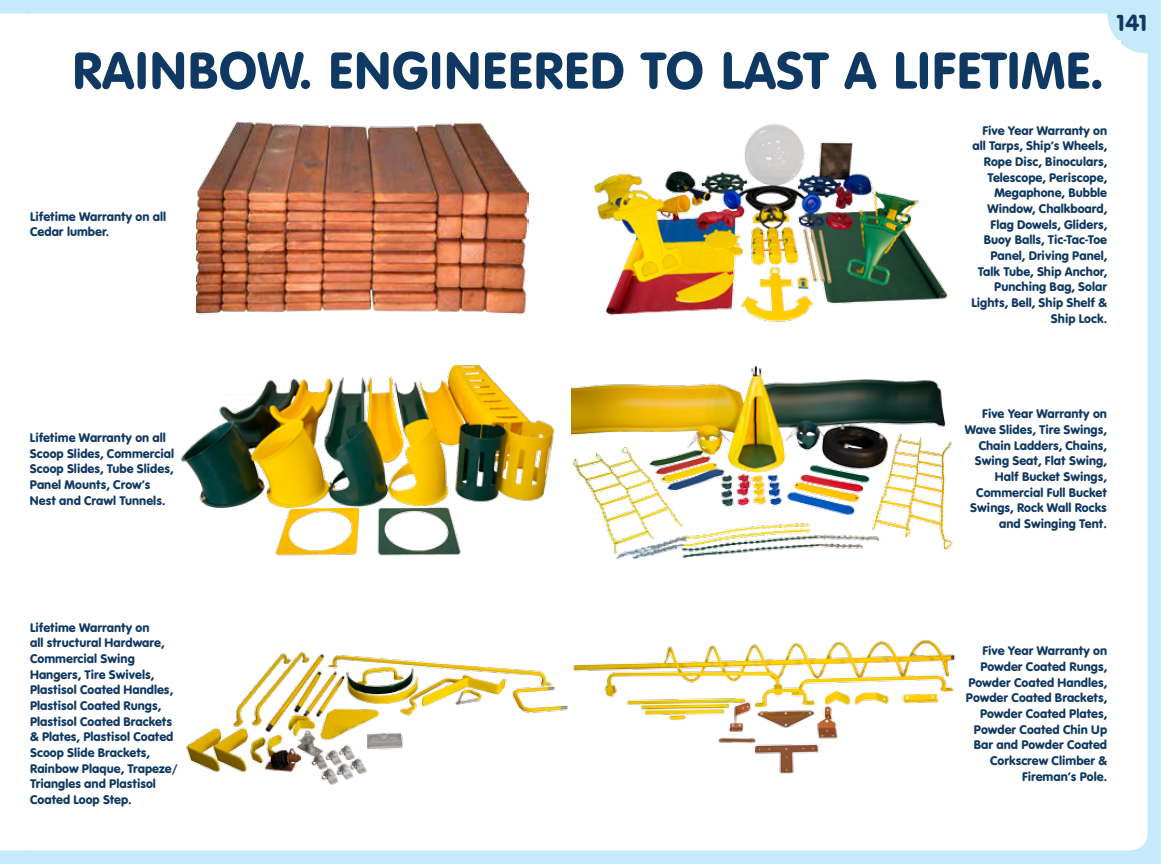
<style>
.page{position:relative;width:1161px;height:864px;background:#c7eafb}
.page>*{position:absolute;margin:0;border:0;box-sizing:border-box;transform-origin:0 0}
.t1{font:51px "VAG Rounded BT";color:#0f3962}
.t2{font:22.5px "VAG Rounded BT";color:#0f3962}
.t3{font:13.05px/15.6px "VAG Rundschrift D";color:#0f3962}
</style>
<div class="page">
<svg style="left:0;top:14px;width:28px;height:836px"></svg>
<div style="left:14px;top:14px;width:1134px;height:836px;background:#fff;border-radius:18px"></div>
<div style="left:0;top:40px;width:1120px;height:784px;background:#fff"></div>
<img style="left:197px;top:121px;width:332px;height:194px">
<img style="left:180px;top:366px;width:375px;height:190px">
<img style="left:186px;top:640px;width:770px;height:145px">
<img style="left:594px;top:124px;width:354px;height:198px">
<img style="left:571px;top:366px;width:382px;height:194px">
<svg style="left:891px;top:13px;width:257px;height:119px"></svg>
<h1 class="t1" style="left:72px;top:38px;width:1032px">RAINBOW. ENGINEERED TO LAST A LIFETIME.</h1>
<h2 class="t2" style="left:1117px;top:8px;width:32px">141</h2>
<p class="t3" style="left:30px;top:208px;width:138px">Lifetime Warranty on all<br>Cedar lumber.</p>
<p class="t3" style="left:971px;top:122px;width:137px;text-align:right">Five Year Warranty on all Tarps, Ship’s Wheels,<br>Rope Disc, Binoculars,<br>Telescope, Periscope,<br>Megaphone, Bubble<br>Window, Chalkboard,<br>Flag Dowels, Gliders,<br>Buoy Balls, Tic-Tac-Toe<br>Panel, Driving Panel,<br>Talk Tube, Ship Anchor,<br>Punching Bag, Solar<br>Lights, Bell, Ship Shelf &amp;<br>Ship Lock.</p>
<p class="t3" style="left:30px;top:430px;width:146px">Lifetime Warranty on all<br>Scoop Slides, Commercial<br>Scoop Slides, Tube Slides,<br>Panel Mounts, Crow’s<br>Nest and Crawl Tunnels.</p>
<p class="t3" style="left:965px;top:406px;width:144px;text-align:right">Five Year Warranty on<br>Wave Slides, Tire Swings,<br>Chain Ladders, Chains,<br>Swing Seat, Flat Swing,<br>Half Bucket Swings,<br>Commercial Full Bucket<br>Swings, Rock Wall Rocks and Swinging Tent.</p>
<p class="t3" style="left:30px;top:619px;width:149px">Lifetime Warranty on<br>all structural Hardware,<br>Commercial Swing<br>Hangers, Tire Swivels,<br>Plastisol Coated Handles,<br>Plastisol Coated Rungs,<br>Plastisol Coated Brackets &amp; Plates, Plastisol Coated<br>Scoop Slide Brackets,<br>Rainbow Plaque, Trapeze/<br>Triangles and Plastisol<br>Coated Loop Step.</p>
<p class="t3" style="left:966px;top:643px;width:143px;text-align:right">Five Year Warranty on<br>Powder Coated Rungs,<br>Powder Coated Handles,<br>Powder Coated Brackets,<br>Powder Coated Plates,<br>Powder Coated Chin Up<br>Bar and Powder Coated<br>Corkscrew Climber &amp;<br>Fireman’s Pole.</p>
</div>
